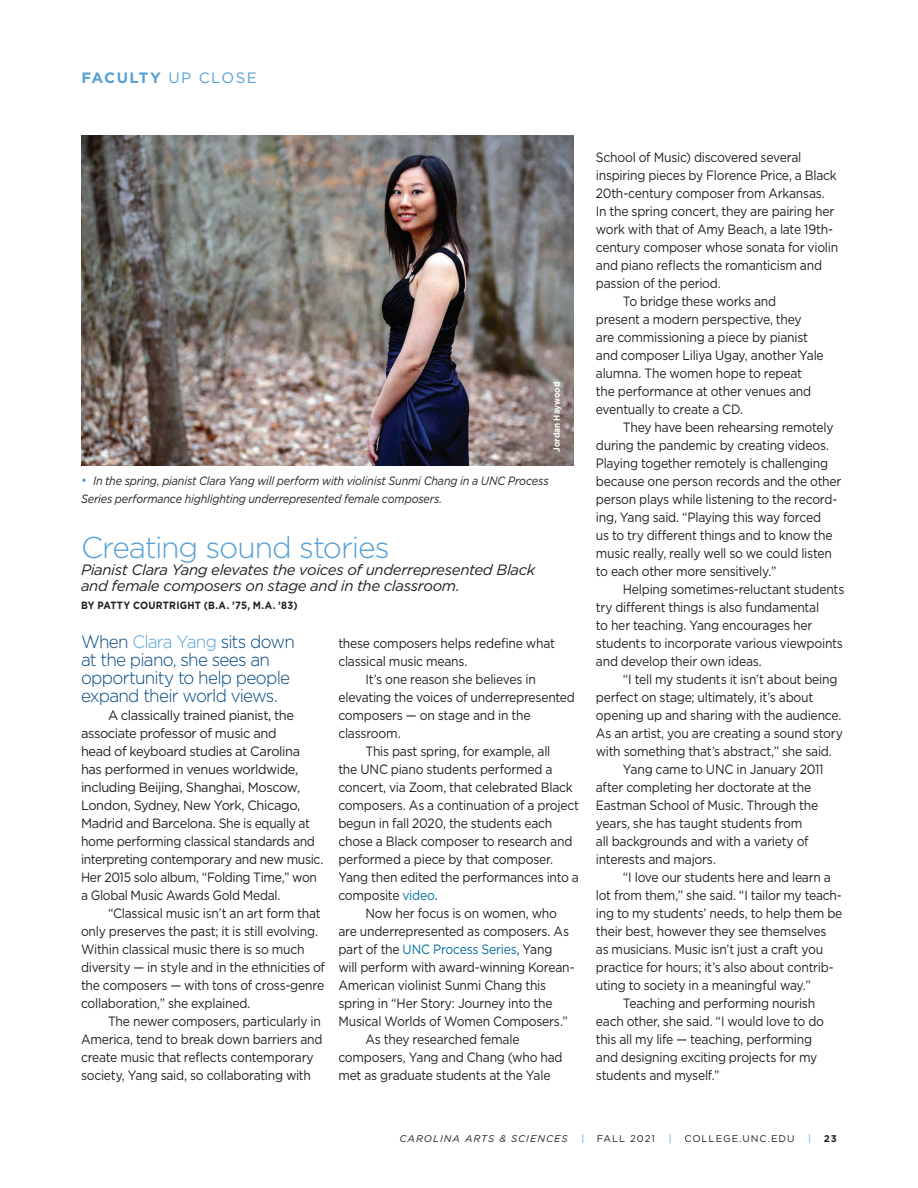
<style>
.page{position:relative;width:918px;height:1188px;background:#fff}
.page>*{position:absolute;margin:0;border:0;box-sizing:border-box;transform-origin:0 0}
.t1{font:300 30px "Gotham";letter-spacing:-.035em;color:#56a0d5}
.t2{font:300 18px/18px "Gotham";letter-spacing:-.045em;color:#00467e;scale:.95 1}
.t3{font:italic 15px "Gotham";letter-spacing:-.025em;color:#231f20}
.t4{font:700 15px "Gotham";letter-spacing:.075em;color:#56a0d5}
.t5{font:13.5px/18px "Gotham";letter-spacing:-.02em;color:#231f20;scale:.9 1}
.t6{font:13.5px/18px "Gotham";letter-spacing:-.02em;color:#231f20;scale:.95 1}
.Body{font:italic 12px/18px "Gotham";letter-spacing:-.015em;color:#231f20;scale:.9 1}
.t7{font:700 10.5px "Gotham";letter-spacing:.025em;color:#231f20;scale:.9 1}
.t8{font:9.75px "Gotham";letter-spacing:.1em;color:#231f20}
.t9{font:italic 9.75px "Gotham";letter-spacing:.1em;color:#231f20}
.t10{font:9.75px "Gotham";color:#56a0d5}
.t11{font:700 9.75px "Gotham";color:#231f20}
.t12{font:700 9px "Gotham";color:#fff;scale:.9 1}
.s1{font-weight:400}
.s2{font-style:normal;font-size:13.5px;color:#56a0d5}
.s3{color:#56a0d5}
.s4{color:#006e9f}
</style>
<div class="page">
<img style="left:81px;top:135px;width:493px;height:331px">
<p class="t4" style="left:81px;top:69px;width:177px">FACULTY <span class="s1">UP CLOSE</span></p>
<p class="t12" style="left:551px;top:452px;width:79px;rotate:-90deg">Jordan Haywood</p>
<p class="Body" style="left:81px;top:471px;width:521px"><span class="s2">•</span> In the spring, pianist Clara Yang will perform with violinist Sunmi Chang in a UNC Process<br>Series performance highlighting underrepresented female composers.</p>
<p class="t1" style="left:81px;top:531px;width:310px">Creating sound stories</p>
<p class="t3" style="left:81px;top:560px;width:456px">Pianist Clara Yang elevates the voices of underrepresented Black</p>
<p class="t3" style="left:81px;top:576px;width:380px">and female composers on stage and in the classroom.</p>
<p class="t7" style="left:81px;top:599px;width:242px">BY PATTY COURTRIGHT (B.A. ’75, M.A. ’83)</p>
<p class="t2" style="left:81px;top:633px;width:227px">When <span class="s3">Clara Yang</span> sits down at the piano, she sees an opportunity to help people expand their world views.</p>
<p class="t6" style="left:81px;top:706px;width:257px;text-indent:27px">A classically trained pianist, the associate professor of music and<br>head of keyboard studies at Carolina has performed in venues worldwide, including Beijing, Shanghai, Moscow, London, Sydney, New York, Chicago, Madrid and Barcelona. She is equally at home performing classical standards and interpreting contemporary and new music.<br>Her 2015 solo album, “Folding Time,” won a Global Music Awards Gold Medal.</p>
<p class="t5" style="left:81px;top:904px;width:273px;text-indent:27px">“Classical music isn’t an art form that only preserves the past; it is still evolving.<br>Within classical music there is so much diversity — in style and in the ethnicities of the composers — with tons of cross-genre collaboration,” she explained.</p>
<p class="t5" style="left:81px;top:1012px;width:270px;text-indent:27px">The newer composers, particularly in America, tend to break down barriers and create music that reflects contemporary society, Yang said, so collaborating with</p>
<p class="t5" style="left:338px;top:634px;width:242px">these composers helps redefine what classical music means.</p>
<p class="t5" style="left:338px;top:670px;width:264px;text-indent:27px">It’s one reason she believes in elevating the voices of underrepresented composers — on stage and in the classroom.</p>
<p class="t5" style="left:338px;top:742px;width:269px;text-indent:27px">This past spring, for example, all<br>the UNC piano students performed a concert, via Zoom, that celebrated Black composers. As a continuation of a project begun in fall 2020, the students each chose a Black composer to research and performed a piece by that composer.<br>Yang then edited the performances into a composite <span class="s4">video</span>.</p>
<p class="t5" style="left:338px;top:904px;width:264px;text-indent:27px">Now her focus is on women, who are underrepresented as composers. As part of the <span class="s4">UNC Process Series</span>, Yang will perform with award-winning Korean-American violinist Sunmi Chang this spring in “Her Story: Journey into the Musical Worlds of Women Composers.”</p>
<p class="t5" style="left:338px;top:1030px;width:251px;text-indent:27px">As they researched female composers, Yang and Chang (who had met as graduate students at the Yale</p>
<p class="t5" style="left:596px;top:148px;width:271px">School of Music) discovered several inspiring pieces by Florence Price, a Black 20th-century composer from Arkansas.<br>In the spring concert, they are pairing her work with that of Amy Beach, a late 19th&shy;century composer whose sonata for violin and piano reflects the romanticism and passion of the period.</p>
<p class="t5" style="left:596px;top:292px;width:255px;text-indent:27px">To bridge these works and present a modern perspective, they<br>are commissioning a piece by pianist and composer Liliya Ugay, another Yale alumna. The women hope to repeat the performance at other venues and eventually to create a CD.</p>
<p class="t5" style="left:596px;top:418px;width:274px;text-indent:27px">They have been rehearsing remotely during the pandemic by creating videos.<br>Playing together remotely is challenging because one person records and the other person plays while listening to the record&shy;ing, Yang said. “Playing this way forced<br>us to try different things and to know the music really, really well so we could listen to each other more sensitively.”</p>
<p class="t5" style="left:596px;top:580px;width:278px;text-indent:27px">Helping sometimes-reluctant students try different things is also fundamental<br>to her teaching. Yang encourages her students to incorporate various viewpoints and develop their own ideas.</p>
<p class="t5" style="left:596px;top:670px;width:276px;text-indent:27px">“I tell my students it isn’t about being perfect on stage; ultimately, it’s about opening up and sharing with the audience.<br>As an artist, you are creating a sound story with something that’s abstract,” she said.</p>
<p class="t5" style="left:596px;top:760px;width:255px;text-indent:27px">Yang came to UNC in January 2011 after completing her doctorate at the Eastman School of Music. Through the years, she has taught students from<br>all backgrounds and with a variety of interests and majors.</p>
<p class="t5" style="left:596px;top:868px;width:275px;text-indent:27px">“I love our students here and learn a lot from them,” she said. “I tailor my teach&shy;ing to my students’ needs, to help them be their best, however they see themselves as musicians. Music isn’t just a craft you practice for hours; it’s also about contrib&shy;uting to society in a meaningful way.”</p>
<p class="t5" style="left:596px;top:994px;width:255px;text-indent:27px">Teaching and performing nourish each other, she said. “I would love to do this all my life — teaching, performing and designing exciting projects for my students and myself.”</p>
<p class="t9" style="left:399px;top:1132px;width:170px">CAROLINA ARTS &amp; SCIENCES</p>
<p class="t10" style="left:581px;top:1132px;width:4px">|</p>
<p class="t8" style="left:597px;top:1132px;width:60px">FALL 2021</p>
<p class="t10" style="left:669px;top:1132px;width:4px">|</p>
<p class="t8" style="left:684px;top:1132px;width:112px">COLLEGE.UNC.EDU</p>
<p class="t10" style="left:808px;top:1132px;width:4px">|</p>
<p class="t11" style="left:824px;top:1133px;width:15px">23</p>
</div>
